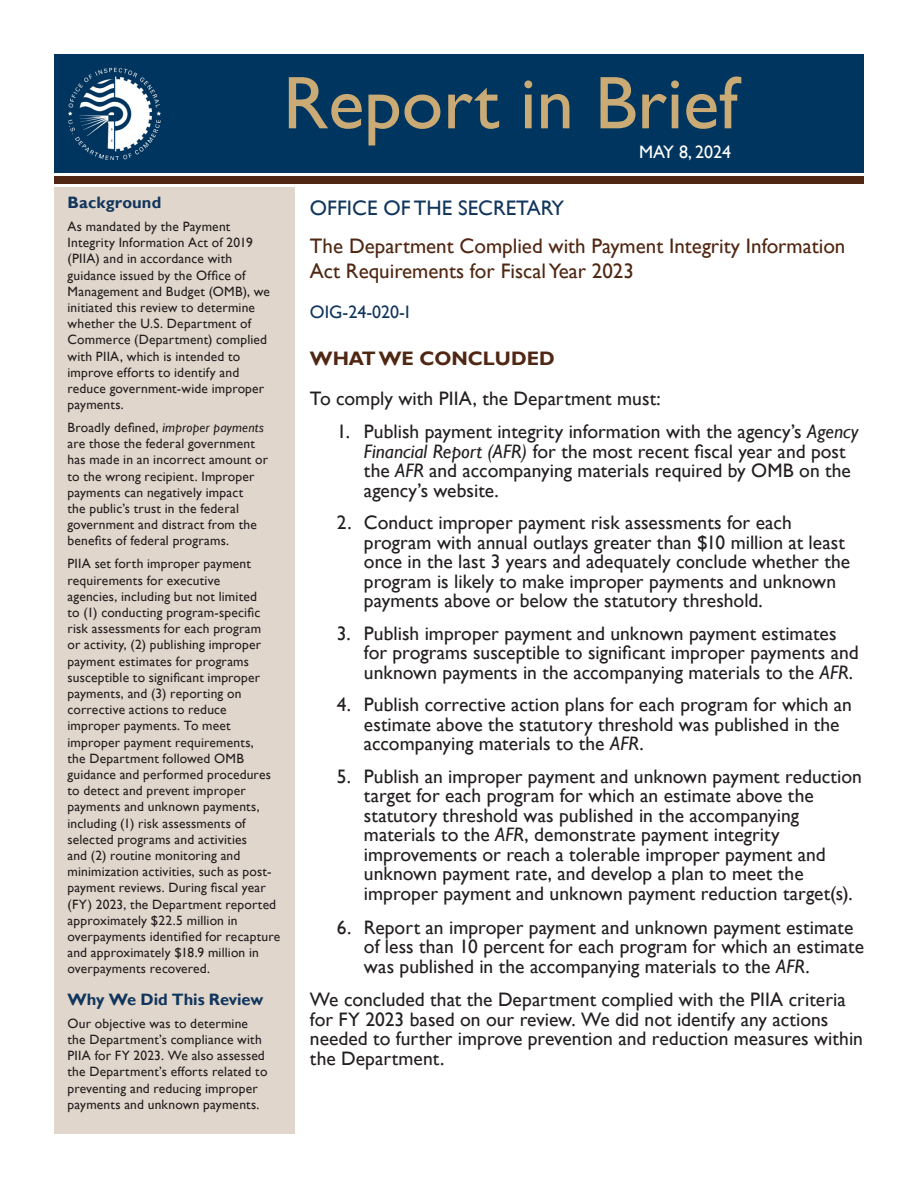
<style>
.page{position:relative;width:918px;height:1188px;background:#fff}
.page>*{position:absolute;margin:0;border:0;box-sizing:border-box;transform-origin:0 0}
.t1{font:75px "Gill Sans";color:#caaa75}
.t2{font:21px/25.2px "Gill Sans";color:#502712}
.t3{font:21px "Gill Sans";color:#11365d}
.t4{font:19.5px/19.5px "Gill Sans";color:#231f20}
.t5{font:700 19.5px "Gill Sans";color:#502712}
.t6{font:18px "Gill Sans";color:#11365d}
.t7{font:18px "Gill Sans";color:#fff}
.t8{font:700 16.5px "Gill Sans";color:#11365d}
.t9{font:13.5px/16.2px "Gill Sans";letter-spacing:.015em;color:#231f20}
.s1{font-style:italic}
</style>
<div class="page">
<div style="left:54px;top:54px;width:810px;height:119px;background:#00355f"></div>
<div style="left:54px;top:176px;width:810px;height:8px;background:#502712"></div>
<img style="left:68px;top:68px;width:93px;height:91px">
<div style="left:54px;top:187px;width:241px;height:947px;background:#e1d6cb"></div>
<h1 class="t1" style="left:283px;top:59px;width:456px">Report in Brief</h1>
<h3 class="t7" style="left:639px;top:141px;width:94px">MAY 8, 2024</h3>
<p class="t8" style="left:68px;top:192px;width:95px">Background</p>
<p class="t9" style="left:68px;top:219px;width:204px">As mandated by the Payment<br>Integrity Information Act of 2019 (PIIA) and in accordance with guidance issued by the Office of<br>Management and Budget (OMB), we initiated this review to determine whether the U.S. Department of<br>Commerce (Department) complied with PIIA, which is intended to improve efforts to identify and reduce government-wide improper payments.</p>
<p class="t9" style="left:68px;top:420px;width:202px">Broadly defined, <span class="s1">improper payments </span>are those the federal government has made in an incorrect amount or to the wrong recipient. Improper payments can negatively impact<br>the public’s trust in the federal government and distract from the benefits of federal programs.</p>
<p class="t9" style="left:68px;top:556px;width:214px">PIIA set forth improper payment requirements for executive<br>agencies, including but not limited<br>to (1) conducting program-specific risk assessments for each program<br>or activity, (2) publishing improper payment estimates for programs susceptible to significant improper payments, and (3) reporting on corrective actions to reduce improper payments. To meet improper payment requirements,<br>the Department followed OMB guidance and performed procedures to detect and prevent improper payments and unknown payments, including (1) risk assessments of selected programs and activities<br>and (2) routine monitoring and minimization activities, such as post&shy;payment reviews. During fiscal year (FY) 2023, the Department reported approximately $22.5 million in overpayments identified for recapture and approximately $18.9 million in overpayments recovered.</p>
<p class="t8" style="left:68px;top:989px;width:197px">Why We Did This Review</p>
<p class="t9" style="left:68px;top:1015px;width:201px">Our objective was to determine the Department’s compliance with PIIA for FY 2023. We also assessed the Department’s efforts related to preventing and reducing improper payments and unknown payments.</p>
<h2 class="t3" style="left:310px;top:196px;width:256px">OFFICE OF THE SECRETARY</h2>
<h2 class="t2" style="left:310px;top:233px;width:537px">The Department Complied with Payment Integrity Information<br>Act Requirements for Fiscal Year 2023</h2>
<h3 class="t6" style="left:310px;top:301px;width:101px">OIG-24-020-I</h3>
<h3 class="t5" style="left:310px;top:347px;width:246px">WHAT WE CONCLUDED</h3>
<h3 class="t4" style="left:310px;top:389px;width:352px">To comply with PIIA, the Department must:</h3>
<h3 class="t4" style="left:364px;top:423px;width:496px;text-indent:-27px">1. Publish payment integrity information with the agency’s <span class="s1">Agency Financial Report (AFR)</span> for the most recent fiscal year and post the <span class="s1">AFR</span> and accompanying materials required by OMB on the agency’s website.</h3>
<p class="t4" style="left:364px;top:513px;width:488px;text-indent:-27px">2. Conduct improper payment risk assessments for each program with annual outlays greater than $10 million at least once in the last 3 years and adequately conclude whether the program is likely to make improper payments and unknown payments above or below the statutory threshold.</p>
<h3 class="t4" style="left:364px;top:624px;width:496px;text-indent:-27px">3. Publish improper payment and unknown payment estimates for programs susceptible to significant improper payments and unknown payments in the accompanying materials to the <span class="s1">AFR</span>.</h3>
<h3 class="t4" style="left:364px;top:695px;width:490px;text-indent:-27px">4. Publish corrective action plans for each program for which an estimate above the statutory threshold was published in the accompanying materials to the <span class="s1">AFR</span>.</h3>
<p class="t4" style="left:364px;top:767px;width:499px;text-indent:-27px">5. Publish an improper payment and unknown payment reduction target for each program for which an estimate above the statutory threshold was published in the accompanying materials to the <span class="s1">AFR</span>, demonstrate payment integrity improvements or reach a tolerable improper payment and unknown payment rate, and develop a plan to meet the improper payment and unknown payment reduction target(s).</p>
<h3 class="t4" style="left:364px;top:918px;width:502px;text-indent:-27px">6. Report an improper payment and unknown payment estimate of less than 10 percent for each program for which an estimate was published in the accompanying materials to the <span class="s1">AFR</span>.</h3>
<h3 class="t4" style="left:310px;top:990px;width:555px">We concluded that the Department complied with the PIIA criteria for FY 2023 based on our review. We did not identify any actions needed to further improve prevention and reduction measures within the Department.</h3>
</div>
